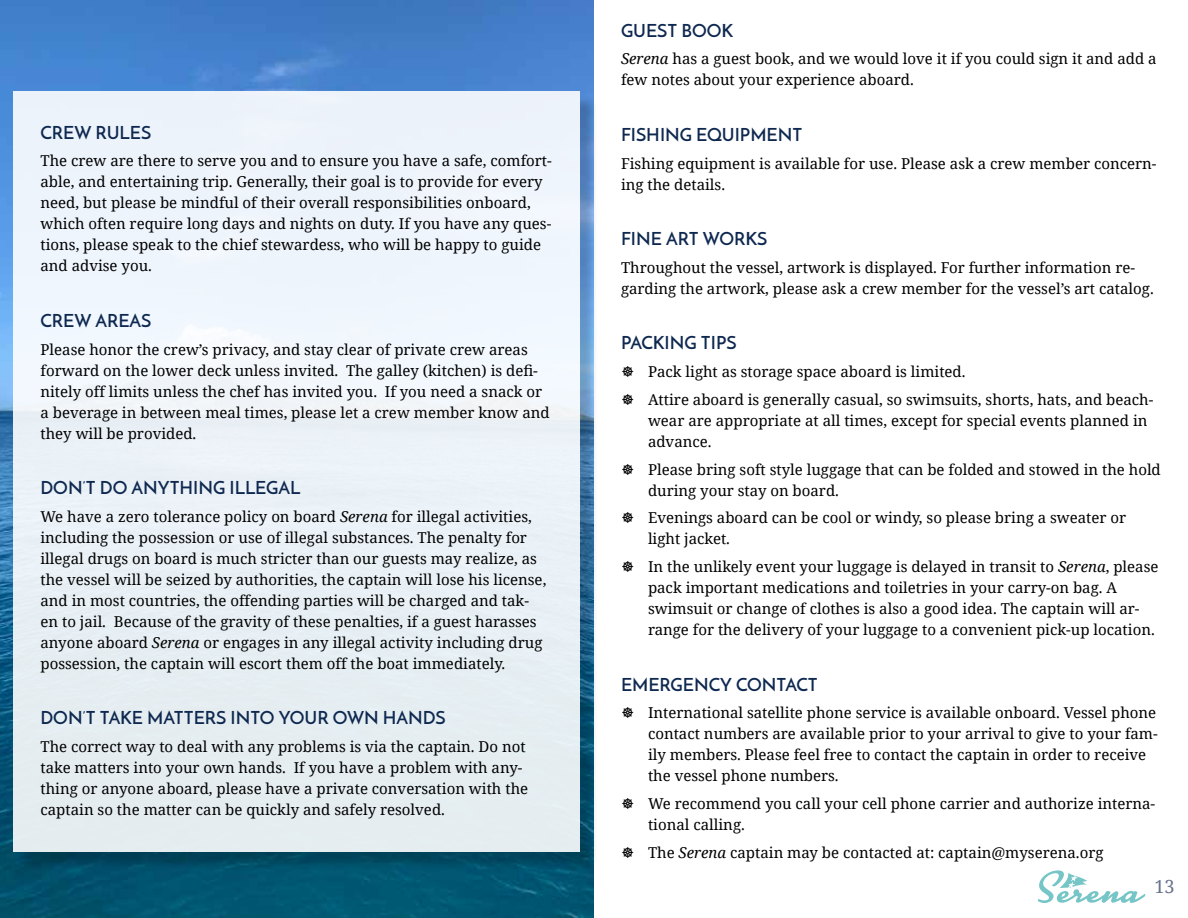
<style>
.page{position:relative;width:1188px;height:918px;background:#fff}
.page>*{position:absolute;margin:0;border:0;box-sizing:border-box;transform-origin:0 0}
.t1{font:18px "Reem Kufi";color:#0e2850}
.t2{font:18px "Noto Serif";color:#67738d}
.t3{font:15px/21px "Noto Serif";color:#000}
.s1{font-style:italic}
</style>
<div class="page">
<svg style="left:1038px;top:870px;width:108px;height:33px"></svg>
<img style="left:0;top:0;width:594px;height:918px">
<div style="left:16px;top:94px;width:583px;height:777px;background:#000;opacity:.25"></div>
<div style="left:14px;top:92px;width:566px;height:760px;background:#ecf2f8"></div>
<p class="t1" style="left:40px;top:120px;width:112px">CREW RULES</p>
<p class="t3" style="left:40px;top:150px;width:513px">The crew are there to serve you and to ensure you have a safe, comfort&shy;able, and entertaining trip. Generally, their goal is to provide for every need, but please be mindful of their overall responsibilities onboard, which often require long days and nights on duty. If you have any ques&shy;tions, please speak to the chief stewardess, who will be happy to guide and advise you.</p>
<p class="t1" style="left:40px;top:309px;width:112px">CREW AREAS</p>
<p class="t3" style="left:40px;top:338px;width:511px">Please honor the crew’s privacy, and stay clear of private crew areas forward on the lower deck unless invited. The galley (kitchen) is defi&shy;nitely off limits unless the chef has invited you. If you need a snack or a beverage in between meal times, please let a crew member know and they will be provided.</p>
<p class="t1" style="left:40px;top:476px;width:261px">DON’T DO ANYTHING ILLEGAL</p>
<p class="t3" style="left:40px;top:505px;width:507px">We have a zero tolerance policy on board <span class="s1">Serena</span> for illegal activities, including the possession or use of illegal substances. The penalty for illegal drugs on board is much stricter than our guests may realize, as the vessel will be seized by authorities, the captain will lose his license, and in most countries, the offending parties will be charged and tak&shy;en to jail. Because of the gravity of these penalties, if a guest harasses anyone aboard <span class="s1">Serena</span> or engages in any illegal activity including drug possession, the captain will escort them off the boat immediately.</p>
<p class="t1" style="left:40px;top:706px;width:407px">DON’T TAKE MATTERS INTO YOUR OWN HANDS</p>
<p class="t3" style="left:40px;top:736px;width:489px">The correct way to deal with any problems is via the captain. Do not take matters into your own hands. If you have a problem with any&shy;thing or anyone aboard, please have a private conversation with the captain so the matter can be quickly and safely resolved.</p>
<p class="t1" style="left:621px;top:18px;width:114px">GUEST BOOK</p>
<p class="t3" style="left:621px;top:48px;width:537px"><span class="s1">Serena</span> has a guest book, and we would love it if you could sign it and add a few notes about your experience aboard.</p>
<p class="t1" style="left:621px;top:122px;width:183px">FISHING EQUIPMENT</p>
<p class="t3" style="left:621px;top:152px;width:537px">Fishing equipment is available for use. Please ask a crew member concern&shy;ing the details.</p>
<p class="t1" style="left:621px;top:227px;width:148px">FINE ART WORKS</p>
<p class="t3" style="left:621px;top:256px;width:534px">Throughout the vessel, artwork is displayed. For further information re&shy;garding the artwork, please ask a crew member for the vessel’s art catalog.</p>
<p class="t1" style="left:621px;top:331px;width:117px">PACKING TIPS</p>
<p class="t3" style="left:648px;top:357px;width:507px;line-height:27.8px">Pack light as storage space aboard is limited.<br>Attire aboard is generally casual, so swimsuits, shorts, hats, and beach-</p>
<p class="t3" style="left:648px;top:409px;width:501px">wear are appropriate at all times, except for special events planned in advance.</p>
<p class="t3" style="left:648px;top:458px;width:514px">Please bring soft style luggage that can be folded and stowed in the hold during your stay on board.</p>
<p class="t3" style="left:648px;top:507px;width:480px">Evenings aboard can be cool or windy, so please bring a sweater or light jacket.</p>
<p class="t3" style="left:648px;top:556px;width:512px">In the unlikely event your luggage is delayed in transit to <span class="s1">Serena</span>, please pack important medications and toiletries in your carry-on bag. A swimsuit or change of clothes is also a good idea. The captain will ar&shy;range for the delivery of your luggage to a convenient pick-up location.</p>
<p class="t1" style="left:621px;top:672px;width:198px">EMERGENCY CONTACT</p>
<p class="t3" style="left:648px;top:702px;width:511px">International satellite phone service is available onboard. Vessel phone contact numbers are available prior to your arrival to give to your fam&shy;ily members. Please feel free to contact the captain in order to receive the vessel phone numbers.</p>
<p class="t3" style="left:648px;top:793px;width:509px">We recommend you call your cell phone carrier and authorize interna&shy;tional calling.</p>
<p class="t3" style="left:648px;top:841px;width:457px">The <span class="s1">Serena</span> captain may be contacted at: captain@myserena.org</p>
<p class="t2" style="left:1154px;top:874px;width:22px">13</p>
</div>
